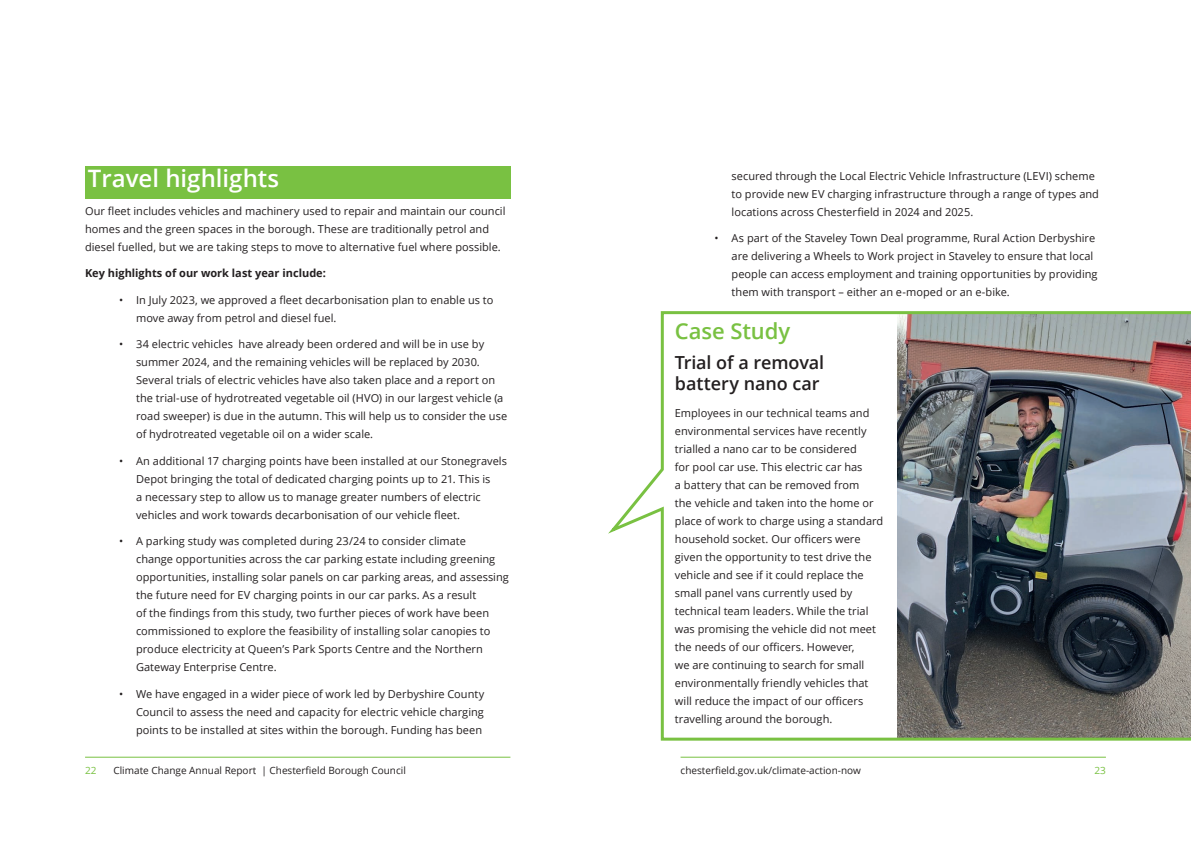
<style>
.page{position:relative;width:1191px;height:842px;background:#fff}
.page>*{position:absolute;margin:0;border:0;box-sizing:border-box;transform-origin:0 0}
.t1{font:600 24px "Open Sans";color:#fff}
.t2{font:600 22px "Open Sans";letter-spacing:-.005em;color:#79c142}
.t3{font:600 18px/21.6px "Open Sans";letter-spacing:-.005em;color:#231f20}
.t4{font:11px/18px "Open Sans";color:#231f20}
.t5{font:700 11px "Open Sans";color:#231f20}
.t6{font:10px "Open Sans";color:#231f20}
.t7{font:10px "Open Sans";color:#79c142}
</style>
<div class="page">
<hr style="left:85px;top:757px;width:425px;height:1px;background:#79c142">
<hr style="left:680px;top:757px;width:426px;height:1px;background:#79c142">
<div style="left:85px;top:166px;width:425px;height:32px;background:#79c142"></div>
<svg style="left:608px;top:311px;width:583px;height:430px"></svg>
<h1 class="t1" style="left:88px;top:162px;width:193px">Travel highlights</h1>
<p class="t4" style="left:85px;top:202px;width:422px">Our fleet includes vehicles and machinery used to repair and maintain our council homes and the green spaces in the borough. These are traditionally petrol and diesel fuelled, but we are taking steps to move to alternative fuel where possible.</p>
<p class="t5" style="left:85px;top:266px;width:242px">Key highlights of our work last year include:</p>
<p class="t4" style="left:136px;top:291px;width:359px;text-indent:-17px">• In July 2023, we approved a fleet decarbonisation plan to enable us to move away from petrol and diesel fuel.</p>
<p class="t4" style="left:136px;top:335px;width:372px;text-indent:-17px">• 34 electric vehicles have already been ordered and will be in use by summer 2024, and the remaining vehicles will be replaced by 2030.<br>Several trials of electric vehicles have also taken place and a report on the trial-use of hydrotreated vegetable oil (HVO) in our largest vehicle (a road sweeper) is due in the autumn. This will help us to consider the use of hydrotreated vegetable oil on a wider scale.</p>
<p class="t4" style="left:136px;top:452px;width:372px;text-indent:-17px">• An additional 17 charging points have been installed at our Stonegravels Depot bringing the total of dedicated charging points up to 21. This is<br>a necessary step to allow us to manage greater numbers of electric vehicles and work towards decarbonisation of our vehicle fleet.</p>
<p class="t4" style="left:136px;top:532px;width:374px;text-indent:-17px">• A parking study was completed during 23/24 to consider climate<br>change opportunities across the car parking estate including greening opportunities, installing solar panels on car parking areas, and assessing the future need for EV charging points in our car parks. As a result<br>of the findings from this study, two further pieces of work have been commissioned to explore the feasibility of installing solar canopies to produce electricity at Queen’s Park Sports Centre and the Northern Gateway Enterprise Centre.</p>
<p class="t4" style="left:136px;top:685px;width:350px;text-align:justify;text-indent:-17px">• We have engaged in a wider piece of work led by Derbyshire County Council to assess the need and capacity for electric vehicle charging points to be installed at sites within the borough. Funding has been</p>
<p class="t4" style="left:731px;top:167px;width:369px">secured through the Local Electric Vehicle Infrastructure (LEVI) scheme to provide new EV charging infrastructure through a range of types and locations across Chesterfield in 2024 and 2025.</p>
<p class="t4" style="left:731px;top:229px;width:367px;text-indent:-17px">• As part of the Staveley Town Deal programme, Rural Action Derbyshire are delivering a Wheels to Work project in Staveley to ensure that local people can access employment and training opportunities by providing them with transport – either an e-moped or an e-bike.</p>
<h2 class="t2" style="left:675px;top:315px;width:117px">Case Study</h2>
<h3 class="t3" style="left:675px;top:351px;width:151px">Trial of a removal battery nano car</h3>
<p class="t4" style="left:675px;top:403px;width:210px">Employees in our technical teams and environmental services have recently trialled a nano car to be considered<br>for pool car use. This electric car has<br>a battery that can be removed from<br>the vehicle and taken into the home or place of work to charge using a standard household socket. Our officers were given the opportunity to test drive the vehicle and see if it could replace the small panel vans currently used by technical team leaders. While the trial was promising the vehicle did not meet the needs of our officers. However,<br>we are continuing to search for small environmentally friendly vehicles that will reduce the impact of our officers travelling around the borough.</p>
<p class="t7" style="left:85px;top:763px;width:13px">22</p>
<p class="t6" style="left:113px;top:763px;width:294px">Climate Change Annual Report | Chesterfield Borough Council</p>
<p class="t6" style="left:680px;top:763px;width:182px">chesterfield.gov.uk/climate-action-now</p>
<p class="t7" style="left:1094px;top:763px;width:13px">23</p>
</div>
